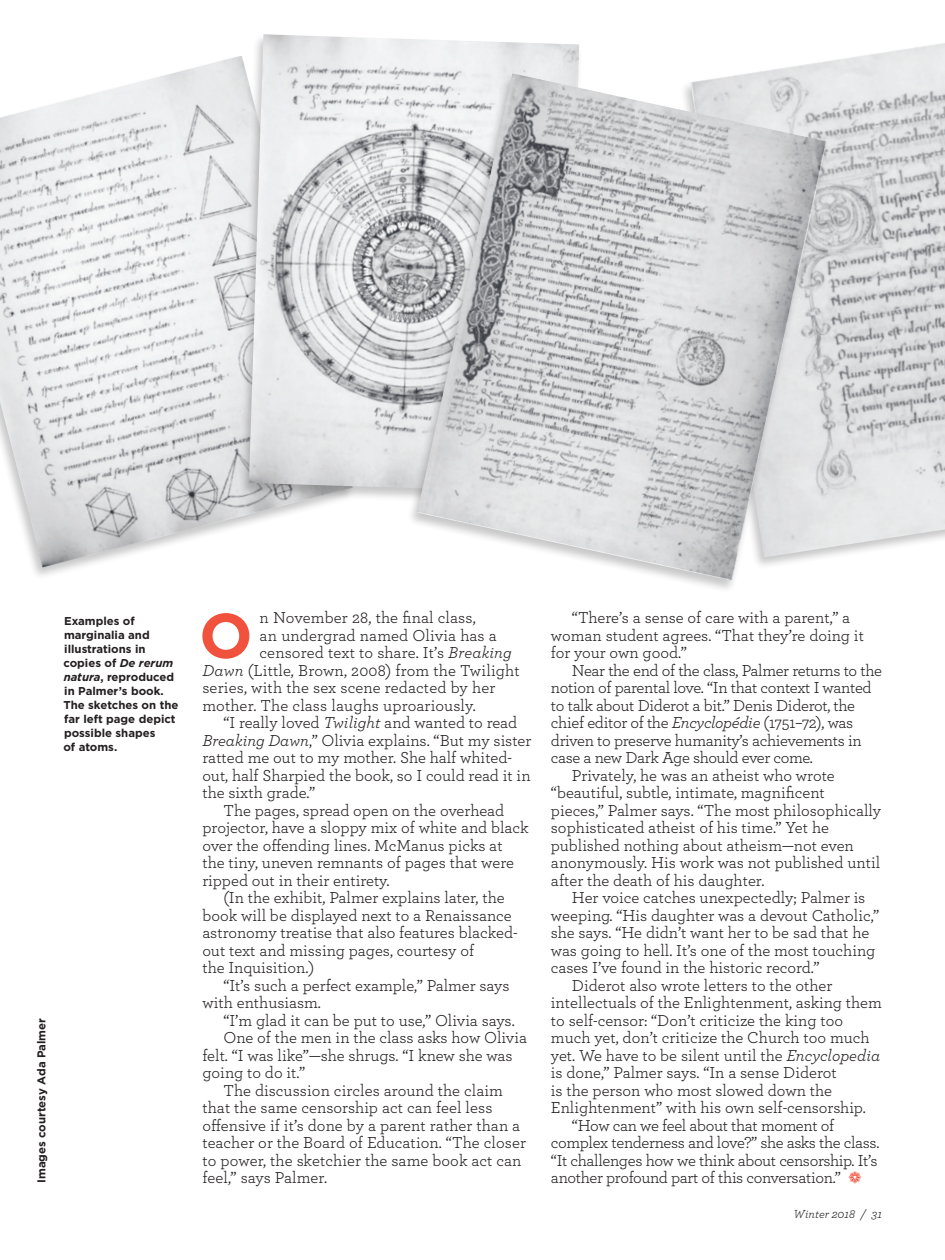
<style>
.page{position:relative;width:945px;height:1260px;background:#fff}
.page>*{position:absolute;margin:0;border:0;box-sizing:border-box;transform-origin:0 0}
.t1{font:700 63.18px "Gotham";color:#f0523e}
.t2{font:16.62px/17.5px "Archer";color:#231f20}
.t3{font:16.62px "Archer";letter-spacing:-.02em;color:#231f20}
.t4{font:16.62px "Archer";letter-spacing:-.03em;color:#231f20}
.t5{font:italic 12.25px "Archer";color:#231f20}
.t6{font:700 11.38px/14px "Gotham";color:#231f20}
.s1{font-style:italic}
.s2{color:#f0523e}
</style>
<div class="page">
<img style="left:753px;top:43px;width:192px;height:513px">
<img style="left:0;top:56px;width:310px;height:511px">
<div style="left:238px;top:33px;width:345px;height:474px;background:#231f20;opacity:.25"></div>
<img style="left:249px;top:34px;width:330px;height:459px">
<div style="left:407px;top:73px;width:424px;height:521px;background:#231f20;opacity:.25"></div>
<img style="left:417px;top:73px;width:410px;height:508px">
<p class="t6" style="left:63px;top:614px;width:117px">Examples of marginalia and illustrations in copies of <span class="s1">De rerum natura</span>, reproduced in Palmer’s book.<br>The sketches on the far left page depict possible shapes<br>of atoms.</p>
<p class="t6" style="left:34px;top:1183px;width:166px;rotate:-90deg">Images courtesy Ada Palmer</p>
<h1 class="t1" style="left:199px;top:594px;width:55px">O</h1>
<p class="t2" style="left:260px;top:608px;width:218px">n November 28, the final class,</p>
<p class="t2" style="left:260px;top:625px;width:239px">an undergrad named Olivia has a</p>
<p class="t2" style="left:260px;top:643px;width:254px">censored text to share. It’s <span class="s1">Breaking</span></p>
<p class="t2" style="left:202px;top:660px;width:319px"><span class="s1">Dawn</span> (Little, Brown, 2008) from the Twilight</p>
<p class="t2" style="left:202px;top:678px;width:294px">series, with the sex scene redacted by her</p>
<p class="t2" style="left:202px;top:695px;width:275px">mother. The class laughs uproariously.</p>
<p class="t2" style="left:223px;top:713px;width:295px">“I really loved <span class="s1">Twilight</span> and wanted to read</p>
<p class="t2" style="left:202px;top:730px;width:331px"><span class="s1">Breaking Dawn</span>,” Olivia explains. “But my sister</p>
<p class="t2" style="left:202px;top:748px;width:311px">ratted me out to my mother. She half whited-</p>
<p class="t2" style="left:202px;top:765px;width:330px">out, half Sharpied the book, so I could read it in</p>
<p class="t2" style="left:202px;top:783px;width:114px">the sixth grade.”</p>
<p class="t2" style="left:223px;top:800px;width:282px">The pages, spread open on the overhead</p>
<p class="t2" style="left:202px;top:818px;width:328px">projector, have a sloppy mix of white and black</p>
<p class="t2" style="left:202px;top:835px;width:302px">over the offending lines. McManus picks at</p>
<p class="t2" style="left:202px;top:853px;width:313px">the tiny, uneven remnants of pages that were</p>
<p class="t2" style="left:202px;top:870px;width:189px">ripped out in their entirety.</p>
<p class="t2" style="left:223px;top:888px;width:283px">(In the exhibit, Palmer explains later, the</p>
<p class="t2" style="left:202px;top:905px;width:311px">book will be displayed next to a Renaissance</p>
<p class="t2" style="left:202px;top:923px;width:317px">astronomy treatise that also features blacked-</p>
<p class="t2" style="left:202px;top:940px;width:273px">out text and missing pages, courtesy of</p>
<p class="t2" style="left:202px;top:958px;width:113px">the Inquisition.)</p>
<p class="t2" style="left:223px;top:975px;width:288px">“It’s such a perfect example,” Palmer says</p>
<p class="t2" style="left:202px;top:993px;width:120px">with enthusiasm.</p>
<p class="t2" style="left:223px;top:1010px;width:293px">“I’m glad it can be put to use,” Olivia says.</p>
<p class="t2" style="left:223px;top:1028px;width:305px">One of the men in the class asks how Olivia</p>
<p class="t2" style="left:202px;top:1045px;width:312px">felt. “I was like”—she shrugs. “I knew she was</p>
<p class="t2" style="left:202px;top:1063px;width:104px">going to do it.”</p>
<p class="t2" style="left:223px;top:1080px;width:281px">The discussion circles around the claim</p>
<p class="t2" style="left:202px;top:1098px;width:292px">that the same censorship act can feel less</p>
<p class="t2" style="left:202px;top:1115px;width:319px">offensive if it’s done by a parent rather than a</p>
<p class="t2" style="left:202px;top:1133px;width:325px">teacher or the Board of Education. “The closer</p>
<p class="t2" style="left:202px;top:1150px;width:321px">to power, the sketchier the same book act can</p>
<p class="t2" style="left:202px;top:1168px;width:126px">feel,” says Palmer.</p>
<p class="t2" style="left:551px;top:608px;width:314px;text-indent:21px">“There’s a sense of care with a parent,” a woman student agrees. “That they’re doing it for your own good.”</p>
<p class="t3" style="left:572px;top:659px;width:312px">Near the end of the class, Palmer returns to the</p>
<p class="t3" style="left:551px;top:676px;width:322px">notion of parental love. “In that context I wanted</p>
<p class="t3" style="left:551px;top:694px;width:306px">to talk about Diderot a bit.” Denis Diderot, the</p>
<p class="t3" style="left:551px;top:711px;width:304px">chief editor of the <span class="s1">Encyclopédie</span> (1751–72), was</p>
<p class="t3" style="left:551px;top:729px;width:312px">driven to preserve humanity’s achievements in</p>
<p class="t4" style="left:551px;top:746px;width:263px">case a new Dark Age should ever come.</p>
<p class="t2" style="left:572px;top:765px;width:264px">Privately, he was an atheist who wrote</p>
<p class="t2" style="left:551px;top:783px;width:275px">“beautiful, subtle, intimate, magnificent</p>
<p class="t2" style="left:551px;top:800px;width:332px">pieces,” Palmer says. “The most philosophically</p>
<p class="t2" style="left:551px;top:818px;width:279px">sophisticated atheist of his time.” Yet he</p>
<p class="t2" style="left:551px;top:835px;width:304px">published nothing about atheism—not even</p>
<p class="t2" style="left:551px;top:853px;width:331px">anonymously. His work was not published until</p>
<p class="t2" style="left:551px;top:870px;width:215px">after the death of his daughter.</p>
<p class="t2" style="left:572px;top:888px;width:295px">Her voice catches unexpectedly; Palmer is</p>
<p class="t2" style="left:551px;top:905px;width:330px">weeping. “His daughter was a devout Catholic,”</p>
<p class="t2" style="left:551px;top:923px;width:320px">she says. “He didn’t want her to be sad that he</p>
<p class="t2" style="left:551px;top:940px;width:326px">was going to hell. It’s one of the most touching</p>
<p class="t2" style="left:551px;top:958px;width:270px">cases I’ve found in the historic record.”</p>
<p class="t2" style="left:572px;top:975px;width:262px">Diderot also wrote letters to the other</p>
<p class="t2" style="left:551px;top:993px;width:333px">intellectuals of the Enlightenment, asking them</p>
<p class="t2" style="left:551px;top:1010px;width:294px">to self-censor: “Don’t criticize the king too</p>
<p class="t2" style="left:551px;top:1028px;width:320px">much yet, don’t criticize the Church too much</p>
<p class="t2" style="left:551px;top:1045px;width:331px">yet. We have to be silent until the <span class="s1">Encyclopedia</span></p>
<p class="t2" style="left:551px;top:1063px;width:287px">is done,” Palmer says. “In a sense Diderot</p>
<p class="t2" style="left:551px;top:1080px;width:283px">is the person who most slowed down the</p>
<p class="t2" style="left:551px;top:1098px;width:316px">Enlightenment” with his own self-censorship.</p>
<p class="t3" style="left:572px;top:1114px;width:264px">“How can we feel about that moment of</p>
<p class="t4" style="left:551px;top:1131px;width:330px">complex tenderness and love?” she asks the class.</p>
<p class="t3" style="left:551px;top:1149px;width:328px">“It challenges how we think about censorship. It’s</p>
<p class="t3" style="left:551px;top:1166px;width:312px">another profound part of this conversation.” <span class="s2">❁</span></p>
<p class="t5" style="left:793px;top:1205px;width:90px">Winter 2018 / 31</p>
</div>
